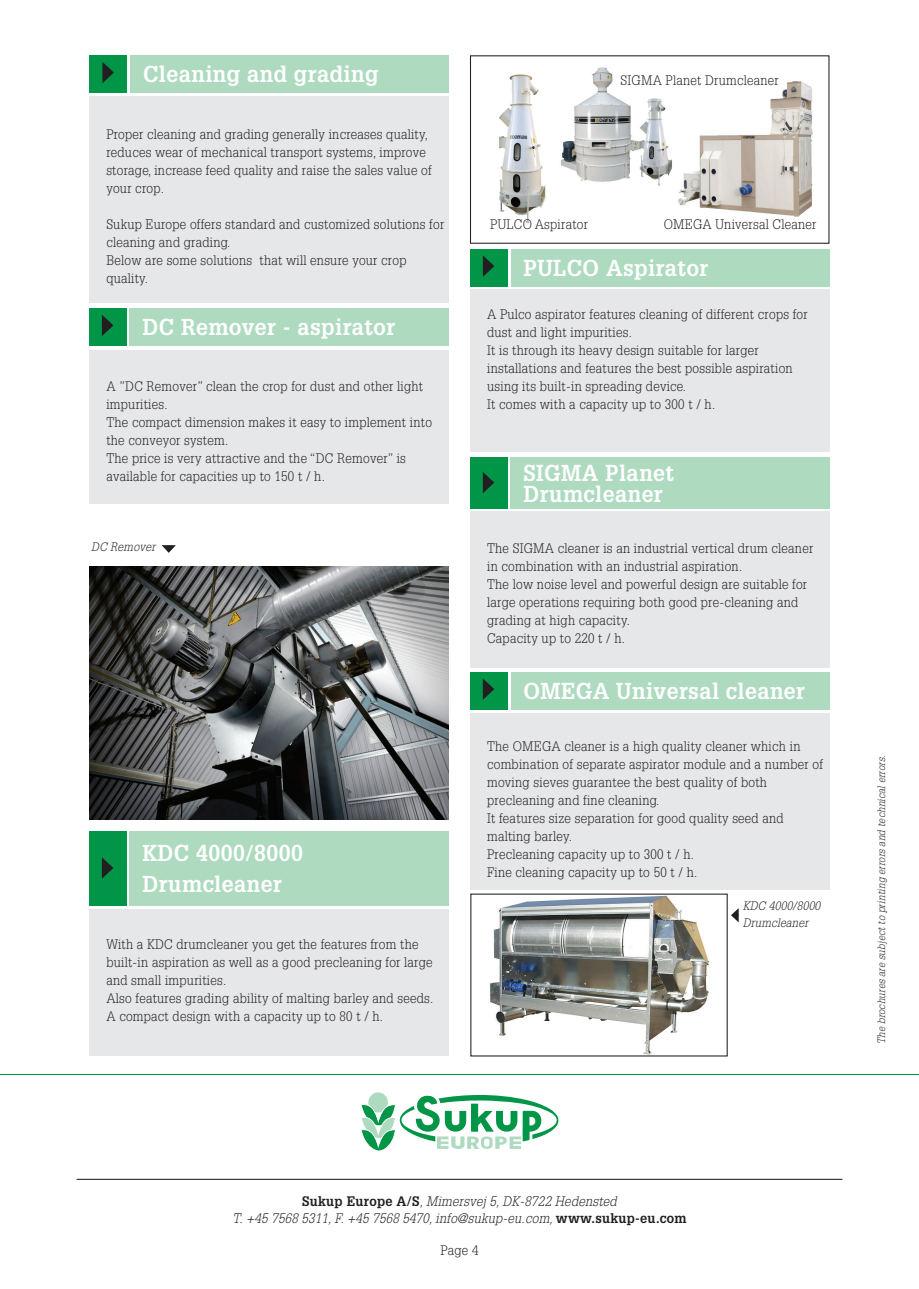
<style>
.page{position:relative;width:919px;height:1289px;background:#fff}
.page>*{position:absolute;margin:0;border:0;box-sizing:border-box;transform-origin:0 0}
.t1{font:700 22.5px/31.5px "Glypha LT Std";letter-spacing:.02em;color:#fff;scale:.95 1}
.t2{font:300 13.5px/18px "Glypha LT Std";letter-spacing:.02em;color:#231f20;scale:.95 1}
.t3{font:italic 300 13.5px/16.5px "Glypha LT Std";letter-spacing:.02em;color:#231f20;text-align:center;scale:.95 1}
.t4{font:italic 300 12px/16.5px "Glypha LT Std";letter-spacing:.02em;color:#231f20;scale:.95 1}
.t5{font:italic 300 10.5px "Glypha LT Std";letter-spacing:.015em;color:#231f20;scale:.95 1}
.s1{font-weight:700;font-style:normal}
</style>
<div class="page">
<hr style="left:0;top:1073px;width:918px;height:1px;background:#009547">
<svg style="left:368px;top:1092px;width:20px;height:20px"></svg>
<svg style="left:361px;top:1094px;width:197px;height:57px"></svg>
<hr style="left:77px;top:1178px;width:765px;height:1px;background:#231f20">
<div style="left:89px;top:96px;width:360px;height:207px;background:#e6e7e9"></div>
<img style="left:89px;top:566px;width:359px;height:253px">
<div style="left:130px;top:55px;width:319px;height:38px;background:#aedbc0"></div>
<div style="left:90px;top:55px;width:37px;height:38px;background:#009547"></div>
<svg style="left:102px;top:62px;width:12px;height:21px"></svg>
<div style="left:130px;top:308px;width:319px;height:37px;background:#aedbc0"></div>
<div style="left:89px;top:308px;width:37px;height:37px;background:#009547"></div>
<svg style="left:102px;top:315px;width:11px;height:21px"></svg>
<div style="left:89px;top:350px;width:360px;height:154px;background:#e6e7e9"></div>
<img style="left:490px;top:895px;width:220px;height:159px">
<div style="left:130px;top:831px;width:319px;height:74px;background:#aedbc0"></div>
<div style="left:89px;top:831px;width:37px;height:74px;background:#009547"></div>
<svg style="left:102px;top:857px;width:11px;height:21px"></svg>
<div style="left:89px;top:909px;width:360px;height:146px;background:#e6e7e9"></div>
<div style="left:470px;top:289px;width:359px;height:163px;background:#e6e7e9"></div>
<div style="left:510px;top:249px;width:319px;height:37px;background:#aedbc0"></div>
<div style="left:470px;top:249px;width:37px;height:37px;background:#009547"></div>
<svg style="left:483px;top:255px;width:11px;height:22px"></svg>
<div style="left:470px;top:511px;width:359px;height:156px;background:#e6e7e9"></div>
<div style="left:510px;top:457px;width:319px;height:51px;background:#aedbc0"></div>
<div style="left:470px;top:457px;width:37px;height:52px;background:#009547"></div>
<svg style="left:482px;top:472px;width:12px;height:21px"></svg>
<div style="left:470px;top:712px;width:359px;height:177px;background:#e6e7e9"></div>
<div style="left:510px;top:672px;width:319px;height:37px;background:#aedbc0"></div>
<div style="left:470px;top:672px;width:37px;height:37px;background:#009547"></div>
<svg style="left:483px;top:678px;width:11px;height:22px"></svg>
<img style="left:499px;top:67px;width:314px;height:157px">
<div style="left:470px;top:55px;width:359px;height:189px;border:1px solid #231f20"></div>
<svg style="left:162px;top:545px;width:14px;height:8px"></svg>
<svg style="left:731px;top:909px;width:7px;height:13px"></svg>
<h1 class="t1" style="left:143px;top:58px;width:249px">Cleaning and grading</h1>
<p class="t2" style="left:106px;top:125px;width:344px">Proper cleaning and grading generally increases quality, reduces wear of mechanical transport systems, improve storage, increase feed quality and raise the sales value of your crop.</p>
<p class="t2" style="left:106px;top:215px;width:357px">Sukup Europe offers standard and customized solutions for cleaning and grading.<br>Below are some solutions that will ensure your crop quality.</p>
<h1 class="t1" style="left:142px;top:310px;width:267px">DC Remover - aspirator</h1>
<p class="t2" style="left:106px;top:377px;width:344px">A ”DC Remover” clean the crop for dust and other light impurities.<br>The compact dimension makes it easy to implement into the conveyor system.<br>The price is very attractive and the “DC Remover” is available for capacities up to 150 t / h.</p>
<p class="t4" style="left:91px;top:539px;width:69px">DC Remover</p>
<h1 class="t1" style="left:142px;top:836px;width:170px">KDC 4000/8000<br>Drumcleaner</h1>
<p class="t2" style="left:106px;top:935px;width:345px">With a KDC drumcleaner you get the features from the built-in aspiration as well as a good precleaning for large and small impurities.<br>Also features grading ability of malting barley and seeds.<br>A compact design with a capacity up to 80 t / h.</p>
<p class="t2" style="left:620px;top:71px;width:168px">SIGMA Planet Drumcleaner</p>
<p class="t2" style="left:490px;top:215px;width:104px">PULCO Aspirator</p>
<p class="t2" style="left:663px;top:215px;width:162px">OMEGA Universal Cleaner</p>
<h1 class="t1" style="left:523px;top:251px;width:196px">PULCO Aspirator</h1>
<p class="t2" style="left:487px;top:305px;width:339px">A Pulco aspirator features cleaning of different crops for dust and light impurities.<br>It is through its heavy design suitable for larger installations and features the best possible aspiration using its built-in spreading device.<br>It comes with a capacity up to 300 t / h.</p>
<h1 class="t1" style="left:523px;top:461px;width:160px;line-height:21px">SIGMA Planet<br>Drumcleaner</h1>
<p class="t2" style="left:487px;top:539px;width:345px">The SIGMA cleaner is an industrial vertical drum cleaner in combination with an industrial aspiration.<br>The low noise level and powerful design are suitable for large operations requiring both good pre-cleaning and grading at high capacity.<br>Capacity up to 220 t / h.</p>
<h1 class="t1" style="left:523px;top:674px;width:298px">OMEGA Universal cleaner</h1>
<p class="t2" style="left:487px;top:737px;width:355px">The OMEGA cleaner is a high quality cleaner which in combination of separate aspirator module and a number of moving sieves guarantee the best quality of both precleaning and fine cleaning.<br>It features size separation for good quality seed and malting barley.<br>Precleaning capacity up to 300 t / h.<br>Fine cleaning capacity up to 50 t / h.</p>
<p class="t4" style="left:742px;top:898px;width:83px">KDC 4000/8000<br>Drumcleaner</p>
<p class="t5" style="left:875px;top:1044px;width:306px;rotate:-90deg">The brochures are subject to printing errors and technical errors.</p>
<p class="t3" style="left:232px;top:1193px;width:479px"><span class="s1">Sukup Europe A/S</span>, Mimersvej 5, DK-8722 Hedensted<br>T. +45 7568 5311, F. +45 7568 5470, info@sukup-eu.com, <span class="s1">www.sukup-eu.com</span></p>
<p class="t2" style="left:440px;top:1241px;width:41px">Page 4</p>
</div>
